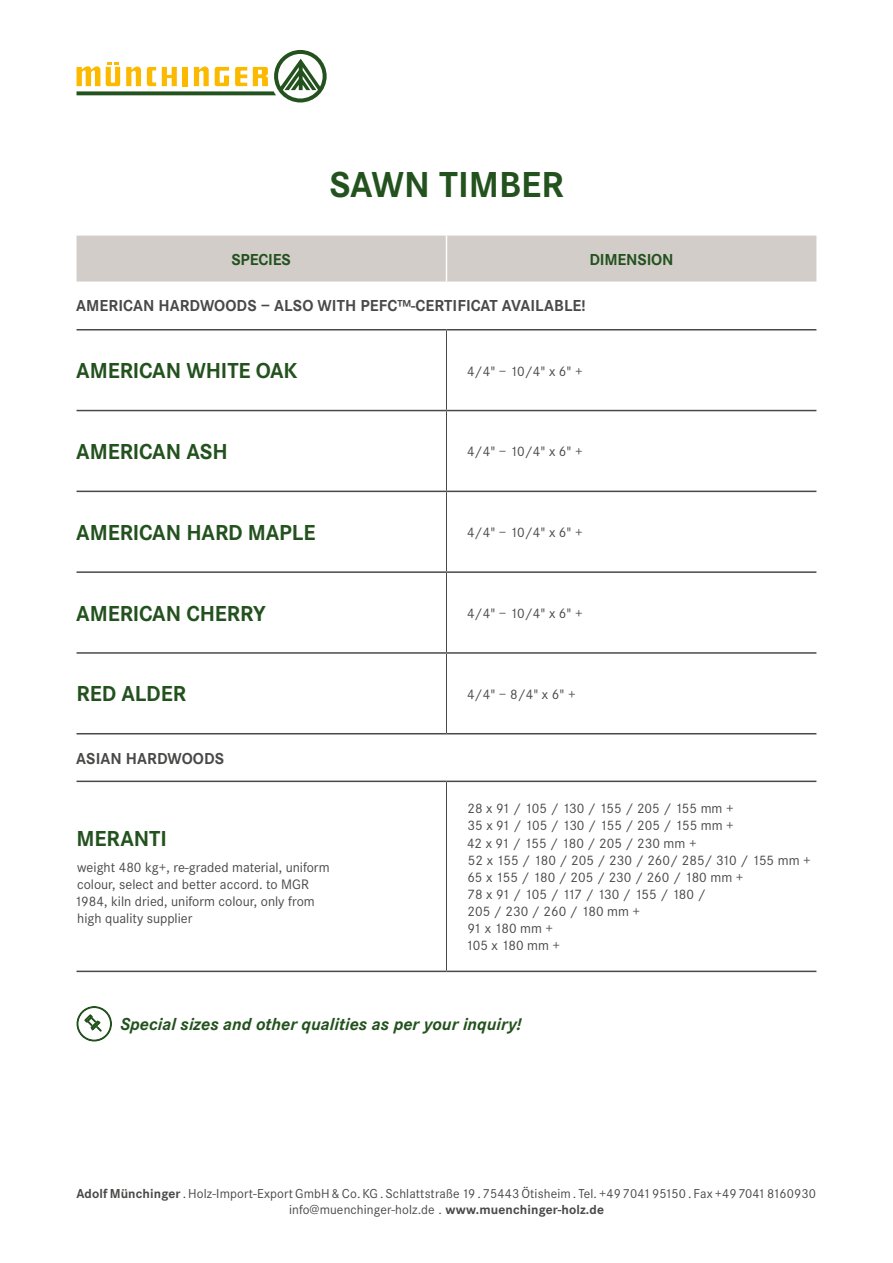
<style>
.page{position:relative;width:893px;height:1263px;background:#fff}
.page>*{position:absolute;margin:0;border:0;box-sizing:border-box;transform-origin:0 0}
.t1{font:700 37.5px "Corporate S";color:#23521e}
.t2{font:700 22.5px "Corporate S";letter-spacing:-.005em;color:#23521e}
.t3{font:italic 700 18px "Corporate S";color:#23521e}
.t4{font:700 16.5px "Corporate S";letter-spacing:.005em;color:#494948}
.t5{font:700 16.5px "Corporate S";letter-spacing:-.01em;color:#23521e}
.t6{font:14.25px/17.1px "Corporate S";color:#494948}
.t7{font:13.5px/16.2px "Corporate S";letter-spacing:.01em;color:#494948;text-align:center}
.s1{font-weight:700}
</style>
<div class="page">
<svg style="left:77px;top:50px;width:250px;height:52px"></svg>
<div style="left:77px;top:236px;width:739px;height:45px;background:#d3cdca"></div>
<hr style="left:446px;top:236px;width:1px;height:45px;background:#fff">
<hr style="left:77px;top:329px;width:369px;height:1px;background:#494948">
<hr style="left:446px;top:329px;width:370px;height:1px;background:#494948">
<hr style="left:446px;top:330px;width:1px;height:80px;background:#494948">
<hr style="left:446px;top:411px;width:1px;height:80px;background:#494948">
<hr style="left:446px;top:492px;width:1px;height:79px;background:#494948">
<hr style="left:446px;top:573px;width:1px;height:79px;background:#494948">
<hr style="left:446px;top:654px;width:1px;height:79px;background:#494948">
<hr style="left:77px;top:410px;width:369px;height:1px;background:#494948">
<hr style="left:446px;top:410px;width:370px;height:1px;background:#494948">
<hr style="left:77px;top:491px;width:369px;height:1px;background:#494948">
<hr style="left:446px;top:491px;width:370px;height:1px;background:#494948">
<hr style="left:77px;top:571px;width:369px;height:2px;background:#494948">
<hr style="left:446px;top:571px;width:370px;height:2px;background:#494948">
<hr style="left:77px;top:652px;width:369px;height:2px;background:#494948">
<hr style="left:446px;top:652px;width:370px;height:2px;background:#494948">
<hr style="left:77px;top:733px;width:369px;height:1px;background:#494948">
<hr style="left:446px;top:733px;width:370px;height:1px;background:#494948">
<hr style="left:77px;top:780px;width:369px;height:2px;background:#494948">
<hr style="left:446px;top:780px;width:370px;height:2px;background:#494948">
<hr style="left:446px;top:782px;width:1px;height:188px;background:#494948">
<hr style="left:77px;top:970px;width:369px;height:2px;background:#494948">
<hr style="left:446px;top:970px;width:370px;height:2px;background:#494948">
<svg style="left:76px;top:1006px;width:36px;height:36px"></svg>
<h1 class="t1" style="left:329px;top:163px;width:235px">SAWN TIMBER</h1>
<p class="t5" style="left:231px;top:250px;width:61px">SPECIES</p>
<p class="t5" style="left:589px;top:250px;width:86px">DIMENSION</p>
<p class="t4" style="left:76px;top:296px;width:511px">AMERICAN HARDWOODS – ALSO WITH PEFC™-CERTIFICAT AVAILABLE!</p>
<h2 class="t2" style="left:76px;top:358px;width:223px">AMERICAN WHITE OAK</h2>
<p class="t6" style="left:467px;top:362px;width:117px">4/4" – 10/4" x 6" +</p>
<h2 class="t2" style="left:76px;top:439px;width:153px">AMERICAN ASH</h2>
<p class="t6" style="left:467px;top:443px;width:117px">4/4" – 10/4" x 6" +</p>
<h2 class="t2" style="left:76px;top:519px;width:241px">AMERICAN HARD MAPLE</h2>
<p class="t6" style="left:467px;top:524px;width:117px">4/4" – 10/4" x 6" +</p>
<h2 class="t2" style="left:76px;top:600px;width:191px">AMERICAN CHERRY</h2>
<p class="t6" style="left:467px;top:605px;width:117px">4/4" – 10/4" x 6" +</p>
<h2 class="t2" style="left:77px;top:681px;width:111px">RED ALDER</h2>
<p class="t6" style="left:467px;top:686px;width:110px">4/4" – 8/4" x 6" +</p>
<p class="t4" style="left:76px;top:749px;width:149px">ASIAN HARDWOODS</p>
<h2 class="t2" style="left:77px;top:826px;width:92px">MERANTI</h2>
<p class="t6" style="left:75px;top:858px;width:256px">weight 480 kg+, re-graded material, uniform colour, select and better accord. to MGR 1984, kiln dried, uniform colour, only from high quality supplier</p>
<p class="t6" style="left:466px;top:800px;width:346px">28 x 91 / 105 / 130 / 155 / 205 / 155 mm +<br>35 x 91 / 105 / 130 / 155 / 205 / 155 mm +<br>42 x 91 / 155 / 180 / 205 / 230 mm +<br>52 x 155 / 180 / 205 / 230 / 260/ 285/ 310 / 155 mm +<br>65 x 155 / 180 / 205 / 230 / 260 / 180 mm +<br>78 x 91 / 105 / 117 / 130 / 155 / 180 /<br>205 / 230 / 260 / 180 mm +<br>91 x 180 mm +<br>105 x 180 mm +</p>
<p class="t3" style="left:121px;top:1014px;width:402px">Special sizes and other qualities as per your inquiry!</p>
<p class="t7" style="left:76px;top:1185px;width:741px"><span class="s1">Adolf Münchinger</span> . Holz-Import-Export GmbH &amp; Co. KG . Schlattstraße 19 . 75443 Ötisheim . Tel. +49 7041 95150 . Fax +49 7041 8160930 info@muenchinger-holz.de . <span class="s1">www.muenchinger-holz.de</span></p>
</div>
